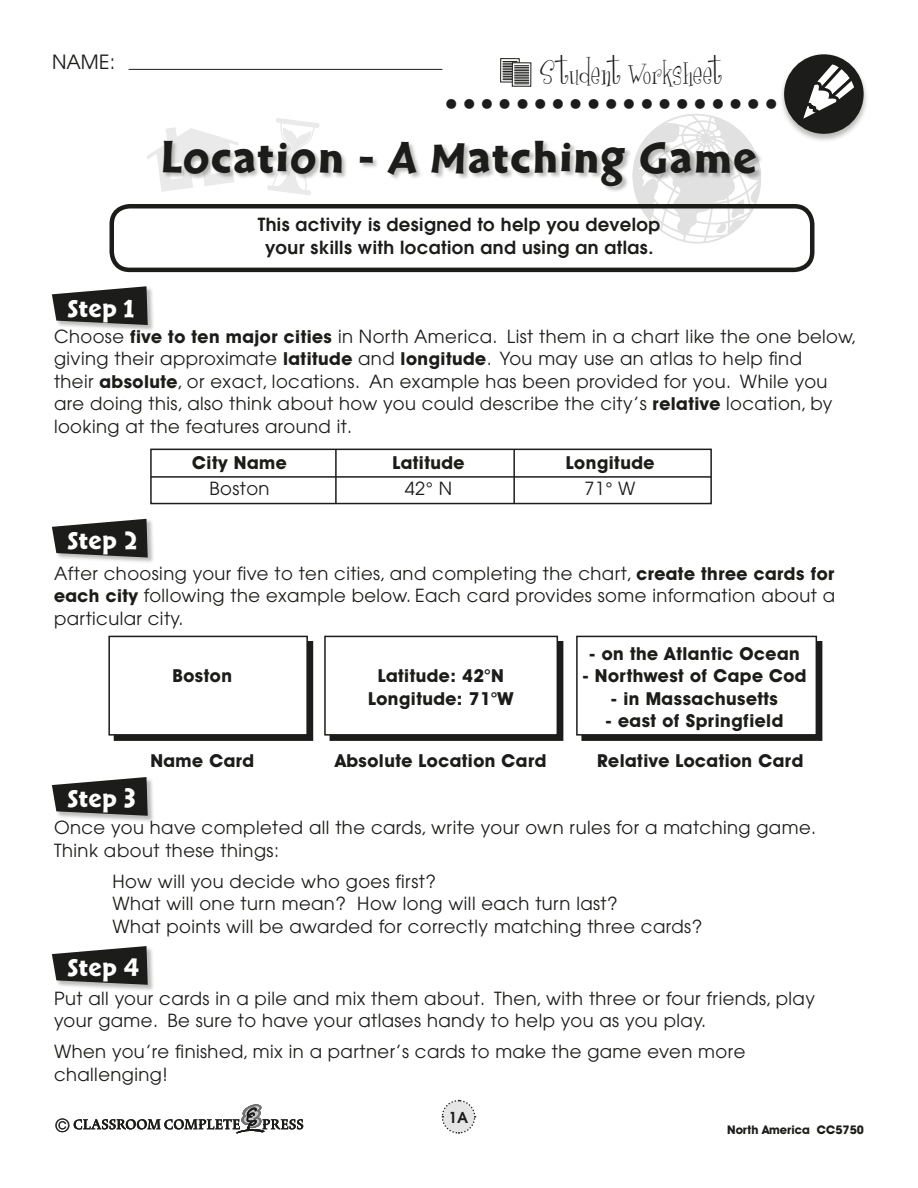
<style>
.page{position:relative;width:918px;height:1188px;background:#fff}
.page>*{position:absolute;margin:0;border:0;box-sizing:border-box;transform-origin:0 0}
.t1{font:46.5px "Cal Sans Heavy KB";letter-spacing:.04em;color:#1c1c1a}
.t2{font:700 42px "Futura";color:#1c1c1a}
.t3{font:31.5px "Girlsare Weird";letter-spacing:.01em;color:#1c1c1a}
.t4{font:26.1px "Cal Sans Heavy KB";letter-spacing:.02em;color:#fff}
.t5{font:19.5px "Avant Garde";color:#1c1c1a}
.Bold_Question_Style{font:18px/22.5px "Avant Garde";letter-spacing:.025em;color:#1c1c1a}
.Bold_Question_Style-2{font:700 18px "Avant Garde IT Cby BT";letter-spacing:.025em;color:#1c1c1a}
.Bold_Question_Style-3{font:600 18px "Avant Garde";letter-spacing:.025em;color:#1c1c1a}
.t6{font:600 15px "Avant Garde";color:#1c1c1a}
.t7{font:700 12px "Avant Garde IT Cby BT";color:#1c1c1a}
.s1{font-family:"Avant Garde IT Cby BT";font-weight:700}
</style>
<div class="page">
<svg style="left:441px;top:1099px;width:35px;height:35px"></svg>
<svg style="left:74px;top:1104px;width:229px;height:29px"></svg>
<hr style="left:129px;top:69px;width:313px;height:1px;background:#1c1c1a">
<div style="left:778px;top:53px;width:91px;height:91px;background:#1c1c1a;opacity:.3"></div>
<div style="left:784px;top:54px;width:80px;height:80px;background:#1c1c1a;border-radius:50%"></div>
<svg style="left:797px;top:55px;width:67px;height:71px"></svg>
<svg style="left:502px;top:61px;width:1px;height:19px"></svg>
<div style="left:500px;top:58px;width:20px;height:24px;border:1px solid #1c1c1a"></div>
<svg style="left:503px;top:61px;width:26px;height:24px"></svg>
<div style="left:114px;top:642px;width:198px;height:98px;background:#1c1c1a"></div>
<div style="left:114px;top:641px;width:199px;height:100px;border:2px solid #1c1c1a"></div>
<div style="left:330px;top:642px;width:233px;height:98px;background:#1c1c1a"></div>
<div style="left:330px;top:641px;width:233px;height:100px;border:2px solid #1c1c1a"></div>
<div style="left:582px;top:642px;width:240px;height:98px;background:#1c1c1a"></div>
<div style="left:581px;top:641px;width:241px;height:100px;border:2px solid #1c1c1a"></div>
<svg style="left:635px;top:114px;width:124px;height:130px"></svg>
<svg style="left:276px;top:118px;width:43px;height:77px"></svg>
<svg style="left:147px;top:127px;width:82px;height:65px"></svg>
<div style="left:110px;top:204px;width:704px;height:68px;border:4px solid #1c1c1a;border-radius:18px"></div>
<div style="left:163px;top:140px;width:600px;height:54px;background:#1c1c1a;opacity:.3"></div>
<div style="left:150px;top:449px;width:562px;height:55px;border:2px solid #1c1c1a"></div>
<hr style="left:151px;top:476px;width:560px;height:2px;background:#1c1c1a">
<hr style="left:335px;top:449px;width:2px;height:55px;background:#1c1c1a">
<hr style="left:513px;top:449px;width:2px;height:55px;background:#1c1c1a">
<div style="left:109px;top:636px;width:198px;height:99px;background:#fff"></div>
<div style="left:108px;top:636px;width:200px;height:100px;border:2px solid #1c1c1a"></div>
<div style="left:325px;top:636px;width:232px;height:99px;background:#fff"></div>
<div style="left:324px;top:636px;width:234px;height:100px;border:2px solid #1c1c1a"></div>
<div style="left:577px;top:636px;width:239px;height:99px;background:#fff"></div>
<div style="left:576px;top:636px;width:241px;height:100px;border:2px solid #1c1c1a"></div>
<div style="left:51px;top:285px;width:104px;height:47px;background:#1c1c1a;opacity:.3"></div>
<svg style="left:52px;top:286px;width:96px;height:39px;background:#434342"></svg>
<div style="left:51px;top:518px;width:104px;height:47px;background:#1c1c1a;opacity:.3"></div>
<svg style="left:52px;top:519px;width:96px;height:39px;background:#434341"></svg>
<div style="left:51px;top:776px;width:104px;height:47px;background:#1c1c1a;opacity:.3"></div>
<svg style="left:52px;top:777px;width:96px;height:39px;background:#434341"></svg>
<div style="left:51px;top:945px;width:104px;height:47px;background:#1c1c1a;opacity:.3"></div>
<svg style="left:52px;top:946px;width:96px;height:39px;background:#434341"></svg>
<p class="t5" style="left:52px;top:51px;width:65px">NAME:</p>
<p class="t4" style="left:68px;top:293px;width:68px">STEP 1</p>
<p class="t3" style="left:540px;top:55px;width:184px">Student Worksheet</p>
<p class="t2" style="left:444px;top:64px;width:336px">...................</p>
<p class="t1" style="left:161px;top:131px;width:597px">LOCATION - A MATCHING GAME</p>
<p class="Bold_Question_Style-3" style="left:258px;top:213px;width:404px">This activity is designed to help you develop</p>
<p class="Bold_Question_Style-3" style="left:265px;top:235px;width:390px">your skills with location and using an atlas.</p>
<p class="Bold_Question_Style" style="left:54px;top:325px;width:804px">Choose <span class="s1">five to ten major cities</span> in North America. List them in a chart like the one below, giving their approximate <span class="s1">latitude</span> and <span class="s1">longitude</span>. You may use an atlas to help find<br>their <span class="s1">absolute</span>, or exact, locations. An example has been provided for you. While you are doing this, also think about how you could describe the city’s <span class="s1">relative</span> location, by looking at the features around it.</p>
<p class="t4" style="left:68px;top:525px;width:71px">STEP 2</p>
<p class="Bold_Question_Style-2" style="left:192px;top:451px;width:96px">City Name</p>
<p class="Bold_Question_Style-2" style="left:392px;top:451px;width:74px">Latitude</p>
<p class="Bold_Question_Style-2" style="left:566px;top:451px;width:90px">Longitude</p>
<p class="Bold_Question_Style" style="left:209px;top:478px;width:62px">Boston</p>
<p class="Bold_Question_Style" style="left:405px;top:478px;width:49px">42° N</p>
<p class="Bold_Question_Style" style="left:585px;top:478px;width:52px">71° W</p>
<p class="Bold_Question_Style" style="left:54px;top:562px;width:783px;text-align:justify">After choosing your five to ten cities, and completing the chart, <span class="s1">create three cards for each city</span> following the example below. Each card provides some information about a particular city.</p>
<p class="Bold_Question_Style-2" style="left:589px;top:642px;width:212px">- on the Atlantic Ocean</p>
<p class="Bold_Question_Style-2" style="left:173px;top:665px;width:61px">Boston</p>
<p class="Bold_Question_Style-2" style="left:378px;top:665px;width:127px">Latitude: 42°N</p>
<p class="Bold_Question_Style-2" style="left:582px;top:665px;width:226px">- Northwest of Cape Cod</p>
<p class="Bold_Question_Style-2" style="left:368px;top:687px;width:147px">Longitude: 71°W</p>
<p class="Bold_Question_Style-2" style="left:611px;top:687px;width:169px">- in Massachusetts</p>
<p class="Bold_Question_Style-2" style="left:606px;top:710px;width:179px">- east of Springfield</p>
<p class="Bold_Question_Style-2" style="left:150px;top:749px;width:105px">Name Card</p>
<p class="Bold_Question_Style-2" style="left:335px;top:749px;width:213px">Absolute Location Card</p>
<p class="Bold_Question_Style-2" style="left:597px;top:749px;width:208px">Relative Location Card</p>
<p class="t4" style="left:68px;top:784px;width:69px">STEP 3</p>
<p class="Bold_Question_Style" style="left:54px;top:816px;width:764px">Once you have completed all the cards, write your own rules for a matching game.<br>Think about these things:</p>
<p class="Bold_Question_Style" style="left:112px;top:870px;width:325px">How will you decide who goes first?</p>
<p class="Bold_Question_Style" style="left:112px;top:892px;width:507px">What will one turn mean? How long will each turn last?</p>
<p class="Bold_Question_Style" style="left:112px;top:915px;width:591px">What points will be awarded for correctly matching three cards?</p>
<p class="t4" style="left:68px;top:953px;width:73px">STEP 4</p>
<p class="Bold_Question_Style" style="left:54px;top:987px;width:762px">Put all your cards in a pile and mix them about. Then, with three or four friends, play your game. Be sure to have your atlases handy to help you as you play.</p>
<p class="Bold_Question_Style" style="left:54px;top:1040px;width:693px">When you’re finished, mix in a partner’s cards to make the game even more challenging!</p>
<p class="t6" style="left:449px;top:1107px;width:21px">1A</p>
<p class="Bold_Question_Style" style="left:56px;top:1114px;width:15px">©</p>
<p class="t7" style="left:727px;top:1122px;width:138px">North America CC5750</p>
</div>
